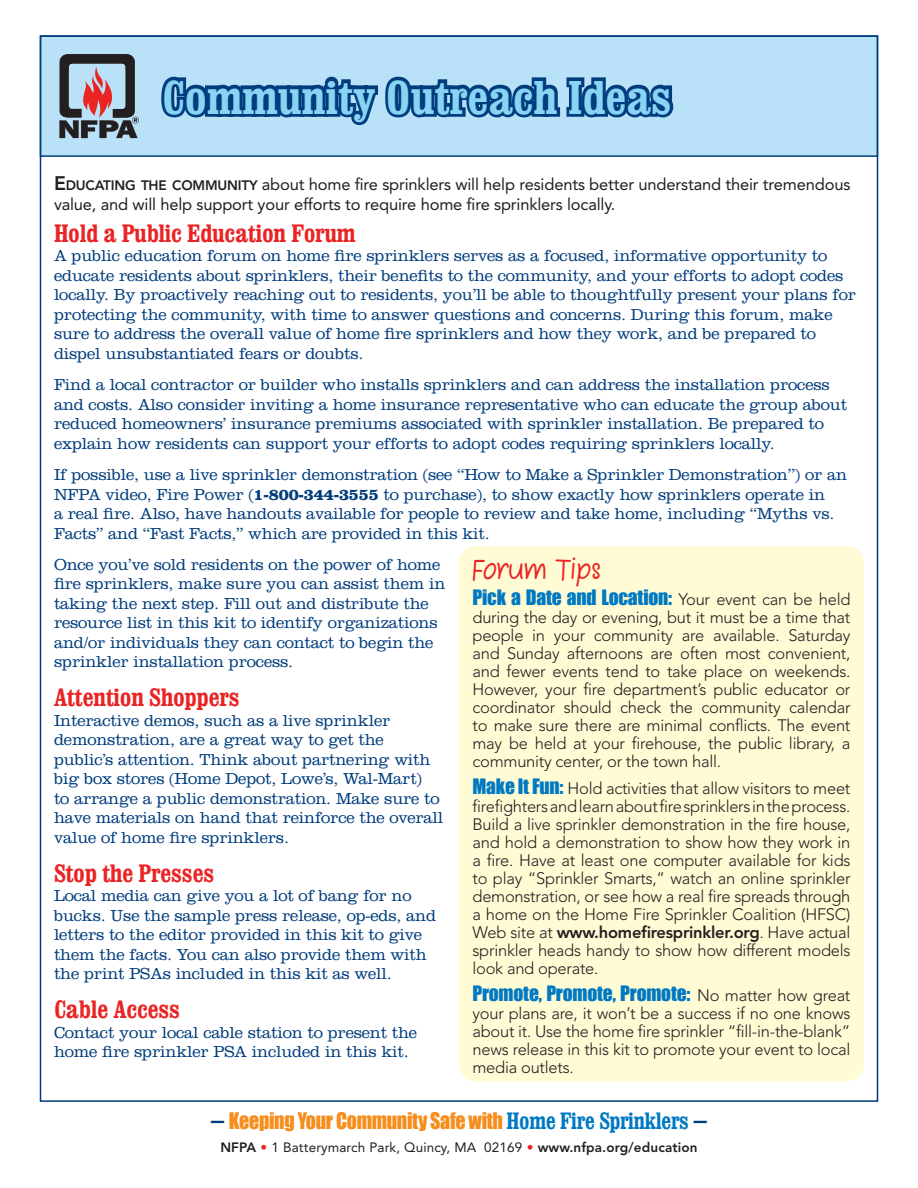
<style>
.page{position:relative;width:918px;height:1188px;background:#fff}
.page>*{position:absolute;margin:0;border:0;box-sizing:border-box;transform-origin:0 0}
.t1{font:700 condensed 48px "Clarendon";color:#89d3f4}
.t2{font:27px "Sharpie";letter-spacing:-.01em;color:#ea2424}
.t3{font:700 condensed 25.5px "Clarendon";letter-spacing:-.01em;color:#ea2424}
.t4{font:21px "Impact";letter-spacing:-.015em;color:#f68e1e;scale:.95 1}
.t5{font:19.5px "Impact";letter-spacing:-.01em;color:#0079c2}
.t6{font:300 16.5px/19.5px "Clarendon";letter-spacing:-.01em;color:#013d7d}
.t7{font:300 16.5px/18px "Avenir";letter-spacing:-.015em;color:#231f20;text-align:justify}
.t8{font:16.5px/19.5px "Avenir";letter-spacing:-.01em;color:#231f20}
.t9{font:13.5px "Avenir";letter-spacing:.01em;color:#231f20}
.s1{font-weight:800;font-size:19.5px}
.s2{font-weight:800;font-size:13.65px}
.s3{font-weight:700}
.s4{font-family:"Avenir";font-weight:300;font-size:16.5px;color:#231f20}
.s5{font-family:"Impact";font-weight:400;font-size:19.5px;color:#0079c2}
.s6{font-weight:800}
.s7{font-family:"Gadget";color:#013d7d}
.s8{font-family:"Clarendon";font-weight:700;font-stretch:condensed;font-size:24px;color:#0079c2}
.s9{font-weight:800;color:#ea2424}
</style>
<div class="page">
<div style="left:40px;top:36px;width:838px;height:120px;background:#b9e1f7"></div>
<div style="left:40px;top:35px;width:838px;height:122px;border:2px solid #013d7d"></div>
<svg style="left:59px;top:54px;width:80px;height:84px"></svg>
<div style="left:459px;top:546px;width:405px;height:536px;background:#fffbd5;border-radius:18px"></div>
<svg style="left:161px;top:76px;width:513px;height:50px"></svg>
<p class="t1" style="left:162px;top:68px;width:511px">Community Outreach Ideas</p>
<p class="t8" style="left:54px;top:175px;width:798px"><span class="s1">E</span><span class="s2">ducating the community</span> about home fire sprinklers will help residents better understand their tremendous value, and will help support your efforts to require home fire sprinklers locally.</p>
<p class="t3" style="left:54px;top:217px;width:303px">Hold a Public Education Forum</p>
<p class="t6" style="left:54px;top:245px;width:804px">A public education forum on home fire sprinklers serves as a focused, informative opportunity to educate residents about sprinklers, their benefits to the community, and your efforts to adopt codes locally. By proactively reaching out to residents, you’ll be able to thoughtfully present your plans for protecting the community, with time to answer questions and concerns. During this forum, make sure to address the overall value of home fire sprinklers and how they work, and be prepared to dispel unsubstantiated fears or doubts.</p>
<p class="t6" style="left:54px;top:374px;width:795px">Find a local contractor or builder who installs sprinklers and can address the installation process and costs. Also consider inviting a home insurance representative who can educate the group about reduced homeowners’ insurance premiums associated with sprinkler installation. Be prepared to explain how residents can support your efforts to adopt codes requiring sprinklers locally.</p>
<p class="t6" style="left:54px;top:464px;width:795px">If possible, use a live sprinkler demonstration (see “How to Make a Sprinkler Demonstration”) or an NFPA video, Fire Power (<span class="s3">1-800-344-3555</span> to purchase), to show exactly how sprinklers operate in<br>a real fire. Also, have handouts available for people to review and take home, including “Myths vs.<br>Facts” and “Fast Facts,” which are provided in this kit.</p>
<p class="t6" style="left:54px;top:554px;width:393px">Once you’ve sold residents on the power of home fire sprinklers, make sure you can assist them in taking the next step. Fill out and distribute the resource list in this kit to identify organizations and/or individuals they can contact to begin the sprinkler installation process.</p>
<p class="t3" style="left:54px;top:682px;width:187px">Attention Shoppers</p>
<p class="t6" style="left:54px;top:710px;width:391px">Interactive demos, such as a live sprinkler demonstration, are a great way to get the public’s attention. Think about partnering with big box stores (Home Depot, Lowe’s, Wal-Mart)<br>to arrange a public demonstration. Make sure to have materials on hand that reinforce the overall value of home fire sprinklers.</p>
<p class="t3" style="left:54px;top:857px;width:162px">Stop the Presses</p>
<p class="t6" style="left:54px;top:885px;width:384px">Local media can give you a lot of bang for no bucks. Use the sample press release, op-eds, and letters to the editor provided in this kit to give them the facts. You can also provide them with the print PSAs included in this kit as well.</p>
<p class="t3" style="left:54px;top:994px;width:127px">Cable Access</p>
<p class="t6" style="left:54px;top:1022px;width:365px">Contact your local cable station to present the home fire sprinkler PSA included in this kit.</p>
<p class="t2" style="left:472px;top:551px;width:130px">Forum Tips</p>
<p class="t5" style="left:472px;top:585px;width:380px">Pick a Date and Location: <span class="s4">Your event can be held</span></p>
<p class="t7" style="left:472px;top:608px;width:380px">during the day or evening, but it must be a time that people in your community are available. Saturday and Sunday afternoons are often most convenient, and fewer events tend to take place on weekends.<br>However, your fire department’s public educator or coordinator should check the community calendar to make sure there are minimal conflicts. The event may be held at your firehouse, the public library, a community center, or the town hall.</p>
<p class="t7" style="left:472px;top:779px;width:380px"><span class="s5">Make It Fun:</span> Hold activities that allow visitors to meet firefighters and learn about fire sprinklers in the process.<br>Build a live sprinkler demonstration in the fire house, and hold a demonstration to show how they work in a fire. Have at least one computer available for kids to play “Sprinkler Smarts,” watch an online sprinkler demonstration, or see how a real fire spreads through a home on the Home Fire Sprinkler Coalition (HFSC)<br>Web site at <span class="s6">www.homefiresprinkler.org</span>. Have actual sprinkler heads handy to show how different models look and operate.</p>
<p class="t5" style="left:472px;top:981px;width:379px">Promote, Promote, Promote: <span class="s4">No matter how great</span></p>
<p class="t7" style="left:472px;top:1004px;width:379px">your plans are, it won’t be a success if no one knows about it. Use the home fire sprinkler “fill-in-the-blank” news release in this kit to promote your event to local media outlets.</p>
<p class="t4" style="left:209px;top:1108px;width:527px"><span class="s7">—</span> Keeping Your Community Safe with <span class="s8">Home Fire Sprinklers</span> <span class="s7">—</span></p>
<p class="t9" style="left:220px;top:1140px;width:479px"><span class="s6">NFPA</span> <span class="s9">•</span> 1 Batterymarch Park, Quincy, MA 02169 <span class="s9">•</span> <span class="s6">www.nfpa.org/education</span></p>
</div>
